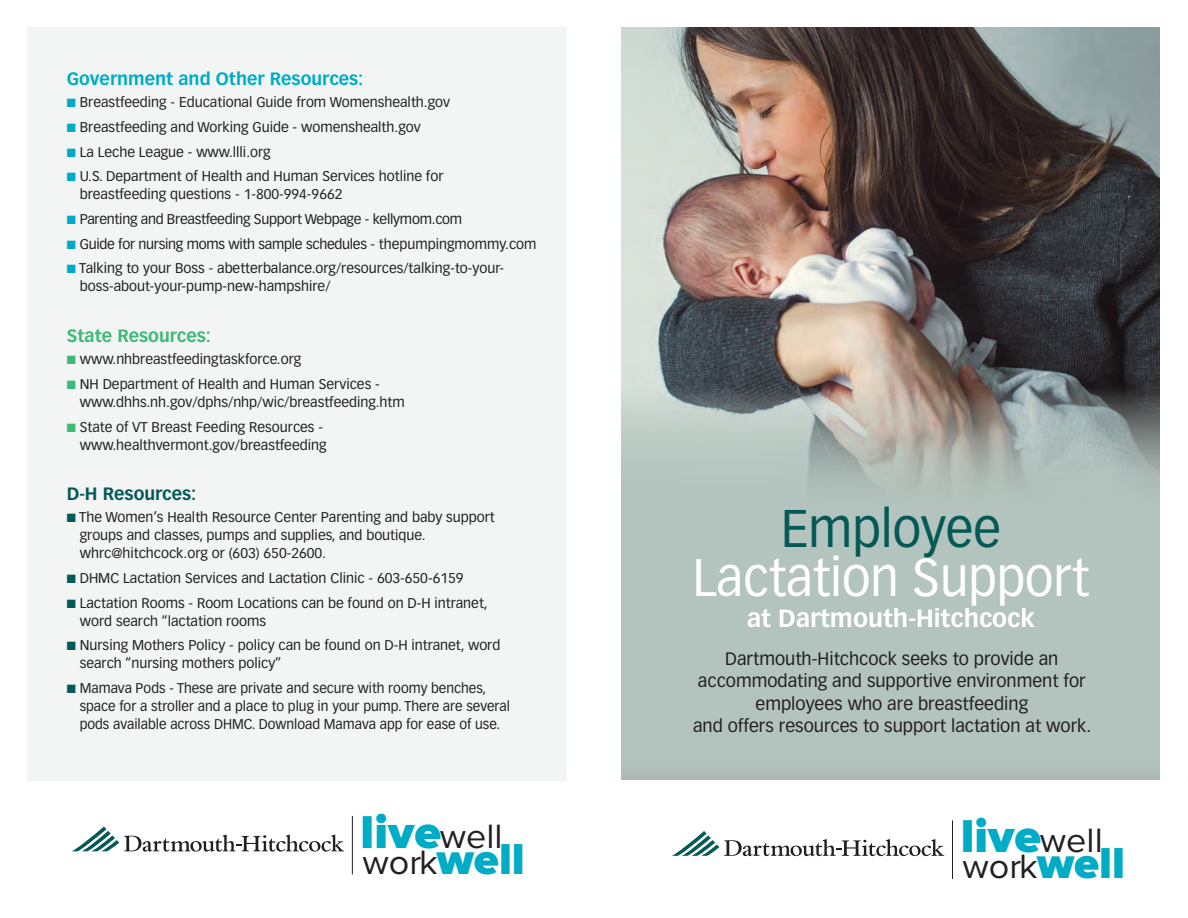
<style>
.page{position:relative;width:1188px;height:918px;background:#fff}
.page>*{position:absolute;margin:0;border:0;box-sizing:border-box;transform-origin:0 0}
.t1{font:52.05px "Vectora LT Std";color:#fff;scale:.95 1}
.t2{font:52.05px "Vectora LT Std";color:#045956;scale:.95 1}
.t3{font:900 47.7px "Proxima Nova";color:#00acc5}
.t4{font:900 44.85px "Proxima Nova";color:#00acc5}
.t5{font:35.1px "Proxima Nova";color:#231f20}
.t6{font:700 24.45px "Vectora LT Std";color:#fff}
.t7{font:17.7px/22.5px "Vectora LT Std";color:#231f20;text-align:center}
.t8{font:700 17.55px "Vectora LT Std";color:#00acc5}
.t9{font:700 17.55px "Vectora LT Std";color:#3fb97a}
.t10{font:700 17.55px "Vectora LT Std";color:#045956}
.t11{font:13.95px/18px "Vectora LT Std";color:#231f20}
.t12{font:13.95px "Vectora LT Std";letter-spacing:-.02em;color:#231f20}
.s1{color:#00acc5}
.s2{color:#3fb97a}
.s3{color:#045956}
</style>
<div class="page">
<img style="left:621px;top:27px;width:539px;height:360px">
<svg style="left:621px;top:387px;width:539px;height:120px;background:#a7b0ab"></svg>
<div style="left:621px;top:507px;width:540px;height:282px;background:#b3c3bd"></div>
<div style="left:27px;top:27px;width:540px;height:754px;background:#f2f5f4"></div>
<div style="left:570px;top:756px;width:618px;height:162px;background:#b0bfb9"></div>
<div style="left:594px;top:781px;width:594px;height:137px;background:#fff"></div>
<svg style="left:672px;top:831px;width:272px;height:25px"></svg>
<hr style="left:952px;top:820px;width:1px;height:59px;background:#231f20">
<div style="left:1160px;top:0;width:27px;height:918px;background:#fff"></div>
<div style="left:567px;top:0;width:54px;height:918px;background:#fff"></div>
<svg style="left:71px;top:827px;width:273px;height:25px"></svg>
<hr style="left:352px;top:816px;width:1px;height:58px;background:#231f20">
<p class="t8" style="left:67px;top:68px;width:298px">Government and Other Resources:</p>
<p class="t11" style="left:67px;top:93px;width:385px"><span class="s1">■</span> Breastfeeding - Educational Guide from Womenshealth.gov</p>
<p class="t11" style="left:67px;top:118px;width:356px"><span class="s1">■</span> Breastfeeding and Working Guide - womenshealth.gov</p>
<p class="t11" style="left:67px;top:143px;width:206px"><span class="s1">■</span> La Leche League - www.llli.org</p>
<p class="t11" style="left:80px;top:168px;width:365px;text-indent:-13px"><span class="s1">■</span> U.S. Department of Health and Human Services hotline for breastfeeding questions - 1-800-994-9662</p>
<p class="t12" style="left:67px;top:211px;width:397px"><span class="s1">■</span> Parenting and Breastfeeding Support Webpage - kellymom.com</p>
<p class="t12" style="left:67px;top:236px;width:471px"><span class="s1">■</span> Guide for nursing moms with sample schedules - thepumpingmommy.com</p>
<p class="t11" style="left:80px;top:260px;width:426px;text-indent:-13px"><span class="s1">■</span> Talking to your Boss - abetterbalance.org/resources/talking-to-your&shy;boss-about-your-pump-new-hampshire/</p>
<p class="t9" style="left:67px;top:325px;width:146px">State Resources:</p>
<p class="t11" style="left:67px;top:350px;width:236px"><span class="s2">■</span> www.nhbreastfeedingtaskforce.org</p>
<p class="t11" style="left:80px;top:375px;width:327px;text-indent:-13px"><span class="s2">■</span> NH Department of Health and Human Services - www.dhhs.nh.gov/dphs/nhp/wic/breastfeeding.htm</p>
<p class="t11" style="left:67px;top:418px;width:261px;text-align:right"><span class="s2">■</span> State of VT Breast Feeding Resources - www.healthvermont.gov/breastfeeding</p>
<p class="t10" style="left:67px;top:483px;width:131px">D-H Resources:</p>
<p class="t11" style="left:80px;top:509px;width:417px;text-indent:-13px"><span class="s3">■</span> The Women’s Health Resource Center Parenting and baby support groups and classes, pumps and supplies, and boutique. whrc@hitchcock.org or (603) 650-2600.</p>
<p class="t11" style="left:67px;top:569px;width:398px"><span class="s3">■</span> DHMC Lactation Services and Lactation Clinic - 603-650-6159</p>
<p class="t11" style="left:80px;top:594px;width:410px;text-indent:-13px"><span class="s3">■</span> Lactation Rooms - Room Locations can be found on D-H intranet, word search “lactation rooms</p>
<p class="t11" style="left:80px;top:637px;width:422px;text-indent:-13px"><span class="s3">■</span> Nursing Mothers Policy - policy can be found on D-H intranet, word search “nursing mothers policy”</p>
<p class="t11" style="left:80px;top:679px;width:432px;text-indent:-13px"><span class="s3">■</span> Mamava Pods - These are private and secure with roomy benches, space for a stroller and a place to plug in your pump. There are several pods available across DHMC. Download Mamava app for ease of use.</p>
<h1 class="t2" style="left:781px;top:498px;width:233px">Employee</h1>
<h1 class="t1" style="left:693px;top:547px;width:419px">Lactation Support</h1>
<h3 class="t6" style="left:747px;top:603px;width:289px">at Dartmouth-Hitchcock</h3>
<p class="t7" style="left:693px;top:647px;width:400px">Dartmouth-Hitchcock seeks to provide an accommodating and supportive environment for employees who are breastfeeding<br>and offers resources to support lactation at work.</p>
<h2 class="t3" style="left:361px;top:804px;width:82px">live</h2>
<h3 class="t5" style="left:440px;top:816px;width:64px">well</h3>
<h3 class="t4" style="left:437px;top:833px;width:89px">well</h3>
<h3 class="t5" style="left:362px;top:843px;width:77px">work</h3>
<h2 class="t3" style="left:961px;top:808px;width:82px">live</h2>
<h3 class="t5" style="left:1040px;top:821px;width:64px">well</h3>
<h3 class="t4" style="left:1037px;top:837px;width:89px">well</h3>
<h3 class="t5" style="left:962px;top:847px;width:77px">work</h3>
</div>
